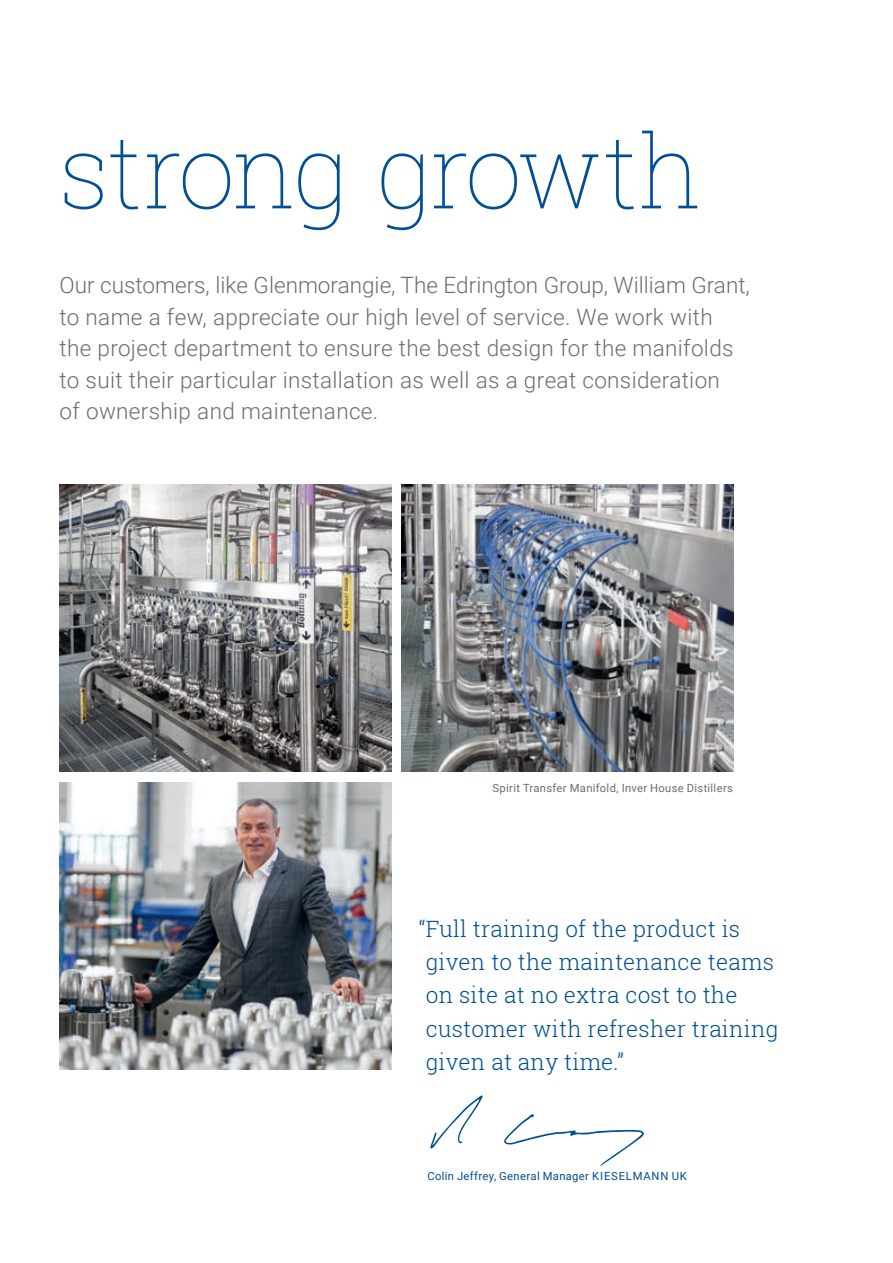
<style>
.page{position:relative;width:893px;height:1263px;background:#fff}
.page>*{position:absolute;margin:0;border:0;box-sizing:border-box;transform-origin:0 0}
.t1{font:100 102px "Roboto Slab";letter-spacing:-.035em;color:#004f92}
.t2{font:300 22.5px/31.5px "Roboto";letter-spacing:.015em;color:#6c6d70}
.t3{font:300 22.5px/33px "Roboto Slab";letter-spacing:.01em;color:#004f92}
.t4{font:11.25px "Roboto";letter-spacing:.025em;color:#6c6d70}
.t5{font:11.25px "Roboto";letter-spacing:.03em;color:#004f92}
</style>
<div class="page">
<img style="left:60px;top:485px;width:331px;height:287px">
<img style="left:401px;top:485px;width:332px;height:287px">
<img style="left:60px;top:782px;width:331px;height:287px">
<svg style="left:504px;top:1114px;width:140px;height:52px"></svg>
<svg style="left:430px;top:1095px;width:53px;height:53px"></svg>
<h1 class="t1" style="left:60px;top:101px;width:645px">strong growth</h1>
<p class="t2" style="left:60px;top:269px;width:692px">Our customers, like Glenmorangie, The Edrington Group, William Grant, to name a few, appreciate our high level of service. We work with the project department to ensure the best design for the manifolds to suit their particular installation as well as a great consideration<br>of ownership and maintenance.</p>
<p class="t4" style="left:492px;top:780px;width:242px">Spirit Transfer Manifold, Inver House Distillers</p>
<p class="t3" style="left:426px;top:912px;width:354px;text-indent:-7px">“Full training of the product is given to the maintenance teams on site at no extra cost to the customer with refresher training given at any time.”</p>
<p class="t5" style="left:427px;top:1168px;width:261px">Colin Jeffrey, General Manager KIESELMANN UK</p>
</div>
